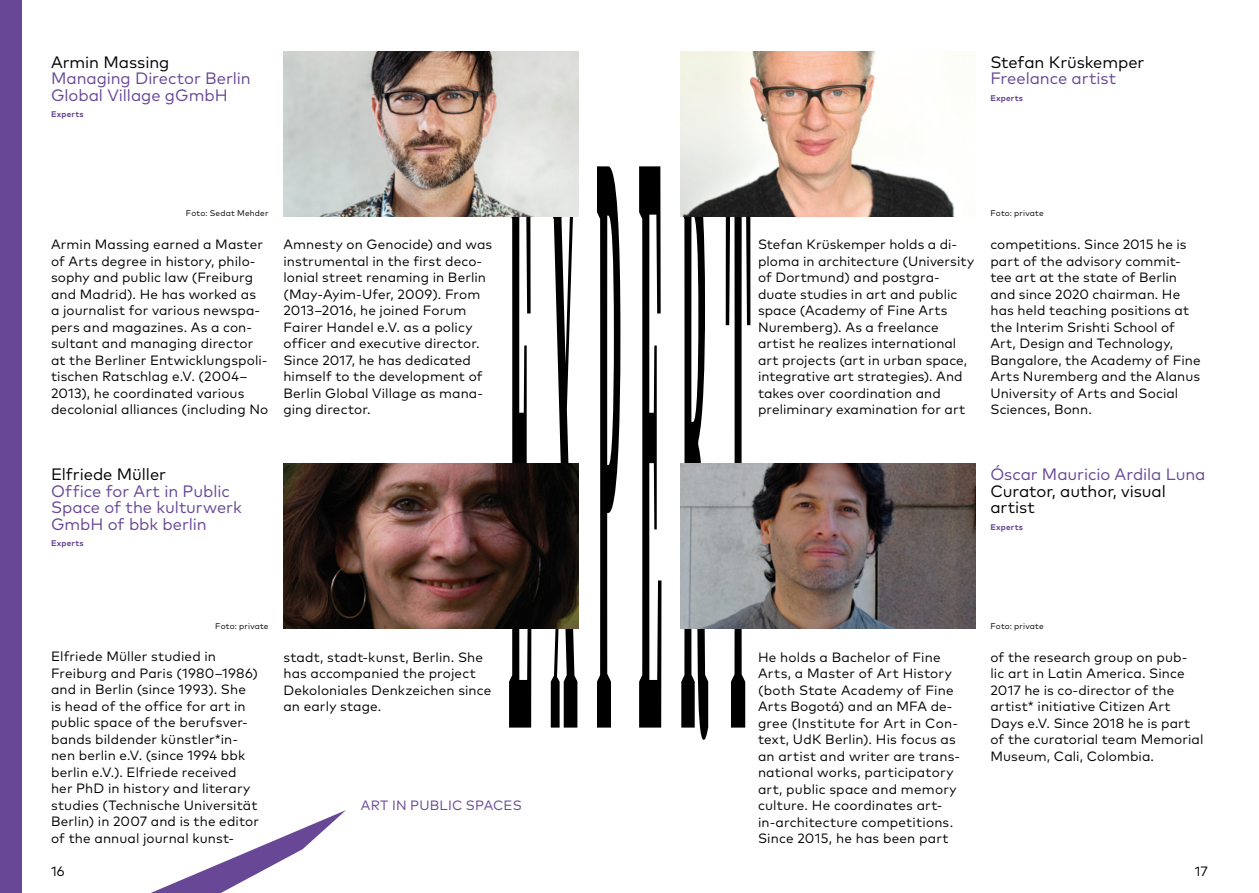
<style>
.page{position:relative;width:1259px;height:893px;background:#fff}
.page>*{position:absolute;margin:0;border:0;box-sizing:border-box;transform-origin:0 0}
.t1{font:16.5px/16.5px "Mark Pro";letter-spacing:-.005em;color:#674796}
.t2{font:16.5px/16.5px "Mark Pro";letter-spacing:-.005em;color:#000}
.t3{font:13.5px/16.5px "Mark Pro";letter-spacing:.01em;color:#000}
.t4{font:13.5px "Mark Pro";letter-spacing:.015em;color:#674796}
.t5{font:8.25px "Mark Pro";letter-spacing:.025em;color:#000}
.t6{font:700 8.25px "Mark Pro";letter-spacing:.03em;color:#674796}
</style>
<div class="page">
<div style="left:0;top:0;width:21px;height:893px;background:#674796"></div>
<svg style="left:509px;top:216px;width:22px;height:512px"></svg>
<svg style="left:551px;top:216px;width:26px;height:512px"></svg>
<svg style="left:597px;top:166px;width:23px;height:562px"></svg>
<svg style="left:639px;top:166px;width:22px;height:562px"></svg>
<svg style="left:681px;top:216px;width:27px;height:524px"></svg>
<svg style="left:725px;top:216px;width:25px;height:512px"></svg>
<img style="left:283px;top:464px;width:295px;height:165px">
<svg style="left:151px;top:810px;width:195px;height:83px"></svg>
<img style="left:680px;top:464px;width:295px;height:165px">
<img style="left:680px;top:51px;width:275px;height:165px">
<img style="left:283px;top:51px;width:295px;height:165px">
<p class="t2" style="left:51px;top:52px;width:120px">Armin Massing</p>
<p class="t1" style="left:51px;top:69px;width:201px">Managing Director Berlin<br>Global Village gGmbH</p>
<p class="t6" style="left:51px;top:108px;width:34px">Experts</p>
<p class="t2" style="left:990px;top:52px;width:156px">Stefan Krüskemper</p>
<p class="t1" style="left:990px;top:69px;width:127px">Freelance artist</p>
<p class="t6" style="left:990px;top:91px;width:34px">Experts</p>
<p class="t5" style="left:186px;top:207px;width:84px">Foto: Sedat Mehder</p>
<p class="t5" style="left:990px;top:207px;width:55px">Foto: private</p>
<p class="t3" style="left:51px;top:235px;width:219px">Armin Massing earned a Master of Arts degree in history, philo&shy;sophy and public law (Freiburg and Madrid). He has worked as<br>a journalist for various newspa&shy;pers and magazines. As a con&shy;sultant and managing director at the Berliner Entwicklungspoli&shy;tischen Ratschlag e.V. (2004–<br>2013), he coordinated various decolonial alliances (including No</p>
<p class="t3" style="left:283px;top:235px;width:210px">Amnesty on Genocide) and was instrumental in the first deco&shy;lonial street renaming in Berlin (May-Ayim-Ufer, 2009). From<br>2013–2016, he joined Forum<br>Fairer Handel e.V. as a policy officer and executive director.<br>Since 2017, he has dedicated himself to the development of<br>Berlin Global Village as mana&shy;ging director.</p>
<p class="t2" style="left:51px;top:465px;width:116px">Elfriede Müller</p>
<p class="t1" style="left:51px;top:481px;width:192px">Office for Art in Public<br>Space of the kulturwerk<br>GmbH of bbk berlin</p>
<p class="t6" style="left:51px;top:537px;width:34px">Experts</p>
<p class="t3" style="left:758px;top:235px;width:218px">Stefan Krüskemper holds a di&shy;ploma in architecture (University of Dortmund) and postgra&shy;duate studies in art and public space (Academy of Fine Arts<br>Nuremberg). As a freelance artist he realizes international art projects (art in urban space, integrative art strategies). And takes over coordination and preliminary examination for art</p>
<p class="t3" style="left:990px;top:235px;width:212px">competitions. Since 2015 he is part of the advisory commit&shy;tee art at the state of Berlin and since 2020 chairman. He has held teaching positions at the Interim Srishti School of<br>Art, Design and Technology,<br>Bangalore, the Academy of Fine<br>Arts Nuremberg and the Alanus<br>University of Arts and Social<br>Sciences, Bonn.</p>
<p class="t1" style="left:990px;top:465px;width:217px">Óscar Mauricio Ardila Luna</p>
<p class="t2" style="left:990px;top:481px;width:177px">Curator, author, visual artist</p>
<p class="t6" style="left:990px;top:520px;width:34px">Experts</p>
<p class="t5" style="left:215px;top:619px;width:55px">Foto: private</p>
<p class="t5" style="left:990px;top:619px;width:55px">Foto: private</p>
<p class="t3" style="left:51px;top:647px;width:209px">Elfriede Müller studied in<br>Freiburg and Paris (1980–1986) and in Berlin (since 1993). She is head of the office for art in public space of the berufsver&shy;bands bildender künstler*in&shy;nen berlin e.V. (since 1994 bbk berlin e.V.). Elfriede received her PhD in history and literary studies (Technische Universität<br>Berlin) in 2007 and is the editor of the annual journal kunst-</p>
<p class="t3" style="left:283px;top:647px;width:209px">stadt, stadt-kunst, Berlin. She has accompanied the project<br>Dekoloniales Denkzeichen since an early stage.</p>
<p class="t4" style="left:361px;top:795px;width:162px">ART IN PUBLIC SPACES</p>
<p class="t3" style="left:758px;top:647px;width:204px">He holds a Bachelor of Fine<br>Arts, a Master of Art History (both State Academy of Fine<br>Arts Bogotá) and an MFA de&shy;gree (Institute for Art in Con&shy;text, UdK Berlin). His focus as an artist and writer are trans&shy;national works, participatory art, public space and memory culture. He coordinates art&shy;in-architecture competitions.<br>Since 2015, he has been part</p>
<p class="t3" style="left:990px;top:647px;width:214px">of the research group on pub&shy;lic art in Latin America. Since<br>2017 he is co-director of the artist* initiative Citizen Art<br>Days e.V. Since 2018 he is part of the curatorial team Memorial<br>Museum, Cali, Colombia.</p>
<p class="t3" style="left:51px;top:862px;width:15px">16</p>
<p class="t3" style="left:1194px;top:862px;width:15px">17</p>
</div>
